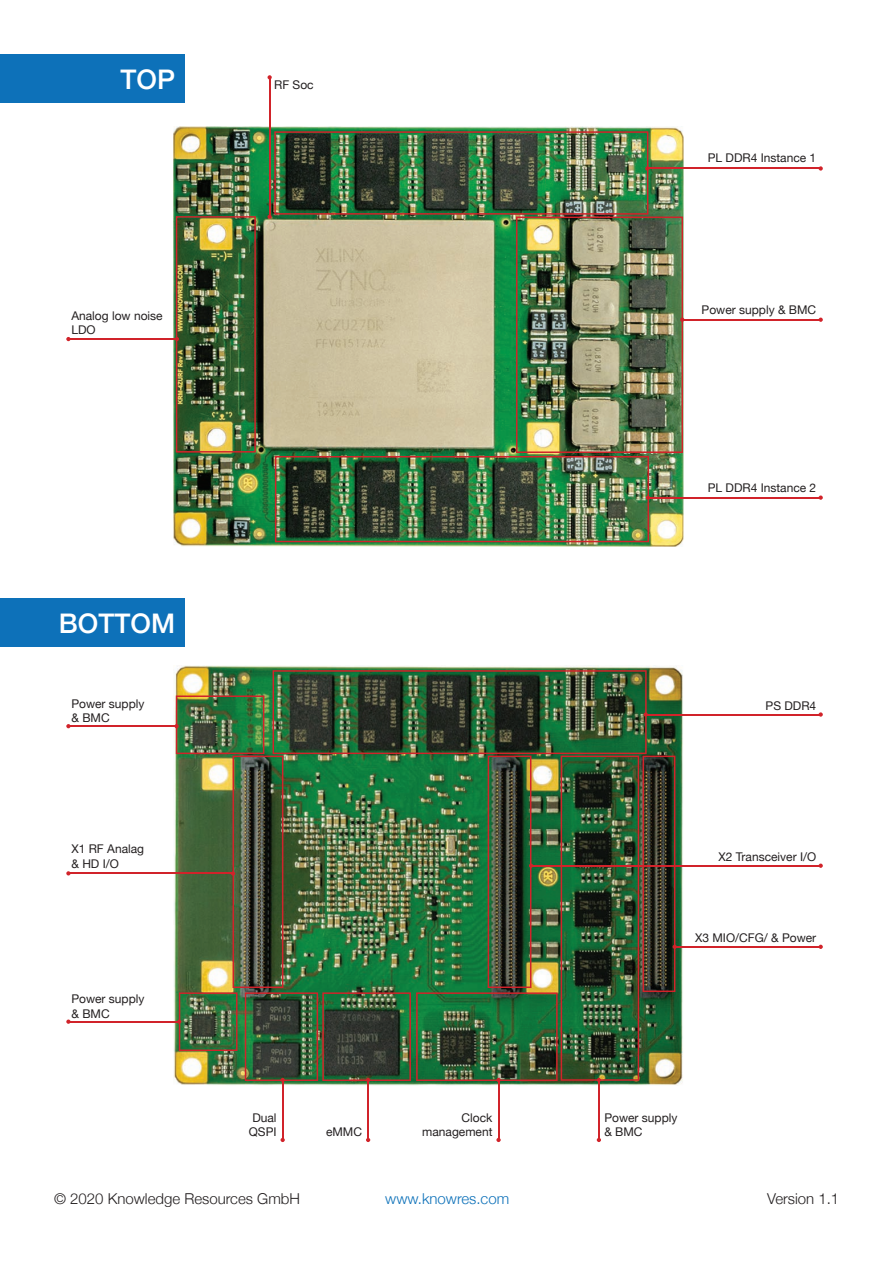
<style>
.page{position:relative;width:893px;height:1263px;background:#fff}
.page>*{position:absolute;margin:0;border:0;box-sizing:border-box;transform-origin:0 0}
.t1{font:500 27px "Helvetica Neue";color:#fff}
.t2{font:300 15px "Helvetica Neue";color:#231f20}
.t3{font:300 15px "Helvetica Neue";color:#0d71b9}
.t4{font:12px/14.4px "Helvetica Neue";color:#231f20}
</style>
<div class="page">
<div style="left:0;top:54px;width:184px;height:49px;background:#0d71b9"></div>
<img style="left:173px;top:127px;width:509px;height:420px">
<img style="left:173px;top:665px;width:511px;height:421px">
<hr style="left:648px;top:168px;width:173px;height:1px;background:#d1232a">
<hr style="left:649px;top:497px;width:172px;height:1px;background:#d1232a">
<hr style="left:682px;top:319px;width:139px;height:1px;background:#d1232a">
<hr style="left:68px;top:338px;width:107px;height:2px;background:#d1232a">
<hr style="left:68px;top:725px;width:109px;height:2px;background:#d1232a">
<hr style="left:646px;top:714px;width:175px;height:1px;background:#d1232a">
<hr style="left:675px;top:946px;width:146px;height:1px;background:#d1232a">
<hr style="left:598px;top:1081px;width:2px;height:59px;background:#d1232a">
<hr style="left:68px;top:873px;width:165px;height:1px;background:#d1232a">
<hr style="left:531px;top:865px;width:290px;height:1px;background:#d1232a">
<div style="left:0;top:598px;width:184px;height:49px;background:#0d71b9"></div>
<hr style="left:68px;top:1021px;width:111px;height:1px;background:#d1232a">
<hr style="left:498px;top:1080px;width:1px;height:60px;background:#d1232a">
<hr style="left:367px;top:1081px;width:2px;height:59px;background:#d1232a">
<hr style="left:282px;top:1081px;width:1px;height:59px;background:#d1232a">
<img style="left:175px;top:216px;width:81px;height:237px">
<svg style="left:66px;top:337px;width:5px;height:4px"></svg>
<svg style="left:267px;top:75px;width:5px;height:4px"></svg>
<hr style="left:269px;top:77px;width:1px;height:140px;background:#d1232a">
<svg style="left:819px;top:166px;width:4px;height:5px"></svg>
<svg style="left:819px;top:318px;width:4px;height:4px"></svg>
<svg style="left:819px;top:495px;width:4px;height:5px"></svg>
<img style="left:267px;top:131px;width:417px;height:411px">
<svg style="left:819px;top:863px;width:4px;height:5px"></svg>
<svg style="left:819px;top:712px;width:4px;height:5px"></svg>
<svg style="left:819px;top:945px;width:4px;height:4px"></svg>
<svg style="left:66px;top:724px;width:5px;height:4px"></svg>
<svg style="left:66px;top:871px;width:5px;height:4px"></svg>
<svg style="left:66px;top:1019px;width:5px;height:5px"></svg>
<svg style="left:281px;top:1138px;width:4px;height:4px"></svg>
<svg style="left:366px;top:1138px;width:4px;height:4px"></svg>
<svg style="left:496px;top:1138px;width:5px;height:4px"></svg>
<img style="left:174px;top:670px;width:503px;height:412px">
<svg style="left:597px;top:1138px;width:4px;height:4px"></svg>
<h1 class="t1" style="left:120px;top:57px;width:56px">TOP</h1>
<p class="t4" style="left:71px;top:309px;width:93px">Analog low noise<br>LDO</p>
<p class="t4" style="left:274px;top:78px;width:41px">RF Soc</p>
<h1 class="t1" style="left:59px;top:602px;width:118px">BOTTOM</h1>
<p class="t4" style="left:708px;top:151px;width:110px">PL DDR4 Instance 1</p>
<p class="t4" style="left:702px;top:303px;width:116px">Power supply &amp; BMC</p>
<p class="t4" style="left:708px;top:481px;width:110px">PL DDR4 Instance 2</p>
<p class="t4" style="left:71px;top:697px;width:75px">Power supply &amp; BMC</p>
<p class="t4" style="left:766px;top:699px;width:52px">PS DDR4</p>
<p class="t4" style="left:71px;top:842px;width:74px">X1 RF Analag &amp; HD I/O</p>
<p class="t4" style="left:71px;top:992px;width:75px">Power supply &amp; BMC</p>
<p class="t4" style="left:249px;top:1111px;width:29px">Dual<br>QSPI</p>
<p class="t4" style="left:326px;top:1125px;width:38px">eMMC</p>
<p class="t4" style="left:422px;top:1111px;width:72px;text-align:right">Clock management</p>
<p class="t4" style="left:718px;top:850px;width:99px">X2 Transceiver I/O</p>
<p class="t4" style="left:695px;top:931px;width:123px">X3 MIO/CFG/ &amp; Power</p>
<p class="t4" style="left:604px;top:1111px;width:75px">Power supply &amp; BMC</p>
<p class="t2" style="left:54px;top:1187px;width:247px">© 2020 Knowledge Resources GmbH</p>
<p class="t3" style="left:385px;top:1187px;width:125px">www.knowres.com</p>
<p class="t2" style="left:767px;top:1187px;width:73px">Version 1.1</p>
</div>
